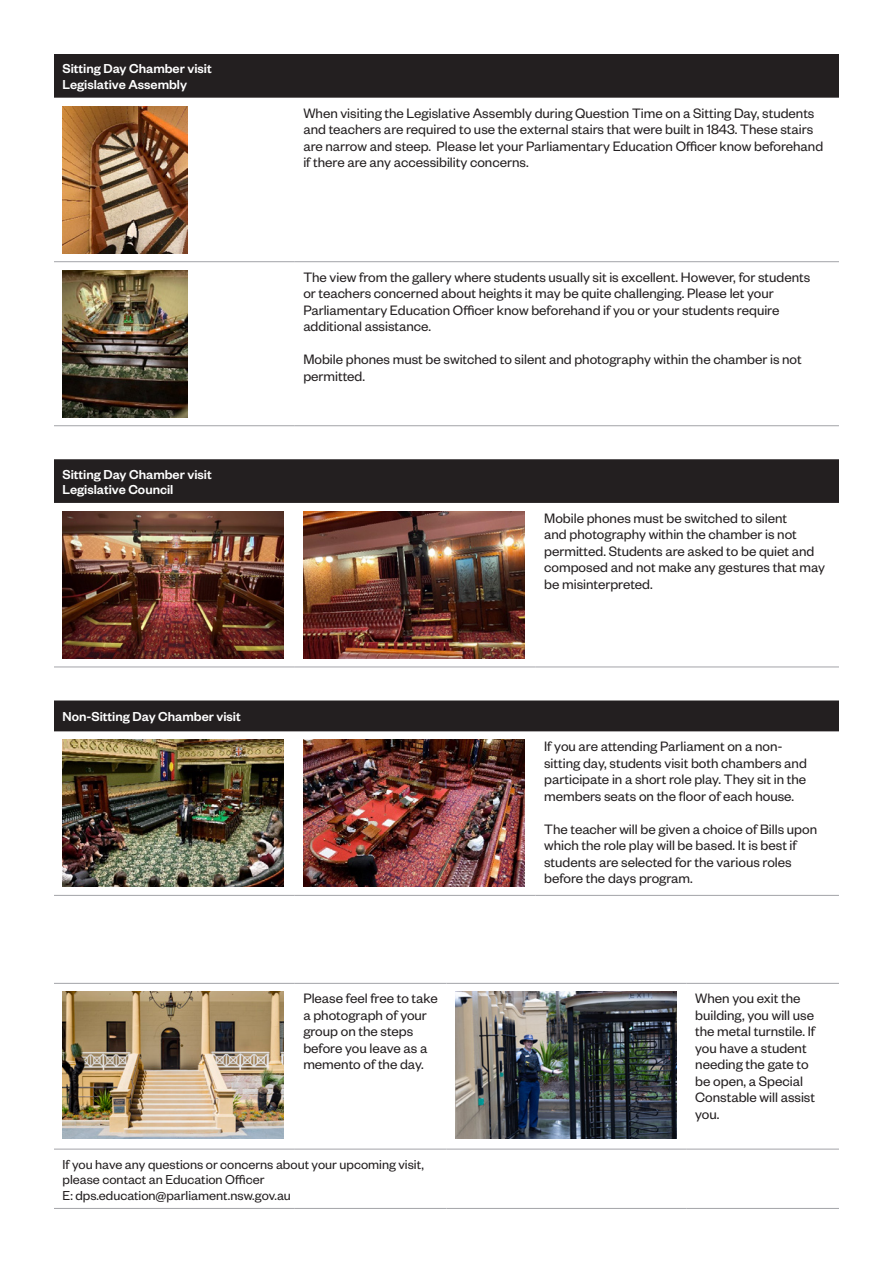
<style>
.page{position:relative;width:893px;height:1263px;background:#fff}
.page>*{position:absolute;margin:0;border:0;box-sizing:border-box;transform-origin:0 0}
.t1{font:15px/16.5px "Founders Grotesk";color:#231f20}
.t2{font:14.25px/15.8px "Founders Grotesk";color:#231f20}
.t3{font:500 14.25px "Founders Grotesk";color:#fff}
</style>
<div class="page">
<div style="left:54px;top:54px;width:785px;height:44px;background:#231f20"></div>
<hr style="left:54px;top:261px;width:241px;height:1px;background:#a8a9ad">
<hr style="left:295px;top:261px;width:544px;height:1px;background:#a8a9ad">
<hr style="left:54px;top:425px;width:241px;height:1px;background:#a8a9ad">
<hr style="left:295px;top:425px;width:544px;height:1px;background:#a8a9ad">
<img style="left:63px;top:106px;width:124px;height:147px">
<img style="left:63px;top:270px;width:125px;height:147px">
<div style="left:54px;top:459px;width:785px;height:44px;background:#231f20"></div>
<hr style="left:54px;top:666px;width:241px;height:1px;background:#a8a9ad">
<hr style="left:295px;top:666px;width:241px;height:1px;background:#a8a9ad">
<hr style="left:536px;top:666px;width:303px;height:1px;background:#a8a9ad">
<img style="left:63px;top:511px;width:221px;height:147px">
<img style="left:303px;top:511px;width:222px;height:147px">
<div style="left:54px;top:700px;width:785px;height:31px;background:#231f20"></div>
<hr style="left:54px;top:895px;width:241px;height:1px;background:#a8a9ad">
<hr style="left:295px;top:895px;width:241px;height:1px;background:#a8a9ad">
<hr style="left:536px;top:895px;width:303px;height:1px;background:#a8a9ad">
<img style="left:63px;top:740px;width:221px;height:147px">
<img style="left:303px;top:740px;width:222px;height:147px">
<hr style="left:54px;top:983px;width:241px;height:1px;background:#a8a9ad">
<hr style="left:295px;top:983px;width:151px;height:1px;background:#a8a9ad">
<hr style="left:446px;top:983px;width:241px;height:1px;background:#a8a9ad">
<hr style="left:687px;top:983px;width:152px;height:1px;background:#a8a9ad">
<hr style="left:54px;top:1148px;width:241px;height:2px;background:#a8a9ad">
<hr style="left:295px;top:1148px;width:151px;height:2px;background:#a8a9ad">
<hr style="left:446px;top:1148px;width:241px;height:2px;background:#a8a9ad">
<hr style="left:687px;top:1148px;width:152px;height:2px;background:#a8a9ad">
<hr style="left:54px;top:1208px;width:241px;height:1px;background:#a8a9ad">
<hr style="left:295px;top:1208px;width:151px;height:1px;background:#a8a9ad">
<hr style="left:446px;top:1208px;width:241px;height:1px;background:#a8a9ad">
<hr style="left:687px;top:1208px;width:152px;height:1px;background:#a8a9ad">
<img style="left:63px;top:992px;width:221px;height:147px">
<img style="left:455px;top:992px;width:221px;height:147px">
<p class="t3" style="left:63px;top:60px;width:151px">Sitting Day Chamber visit</p>
<p class="t3" style="left:63px;top:76px;width:126px">Legislative Assembly</p>
<p class="t3" style="left:63px;top:465px;width:151px">Sitting Day Chamber visit</p>
<p class="t3" style="left:63px;top:481px;width:112px">Legislative Council</p>
<p class="t3" style="left:63px;top:708px;width:180px">Non-Sitting Day Chamber visit</p>
<p class="t1" style="left:303px;top:104px;width:521px">When visiting the Legislative Assembly during Question Time on a Sitting Day, students and teachers are required to use the external stairs that were built in 1843. These stairs are narrow and steep. Please let your Parliamentary Education Officer know beforehand if there are any accessibility concerns.</p>
<p class="t1" style="left:303px;top:268px;width:508px">The view from the gallery where students usually sit is excellent. However, for students or teachers concerned about heights it may be quite challenging. Please let your Parliamentary Education Officer know beforehand if you or your students require additional assistance.</p>
<p class="t1" style="left:303px;top:350px;width:500px">Mobile phones must be switched to silent and photography within the chamber is not permitted.</p>
<p class="t1" style="left:544px;top:509px;width:282px">Mobile phones must be switched to silent<br>and photography within the chamber is not permitted. Students are asked to be quiet and composed and not make any gestures that may be misinterpreted.</p>
<p class="t1" style="left:544px;top:738px;width:264px">If you are attending Parliament on a non&shy;sitting day, students visit both chambers and participate in a short role play. They sit in the members seats on the floor of each house.</p>
<p class="t1" style="left:544px;top:820px;width:275px">The teacher will be given a choice of Bills upon which the role play will be based. It is best if students are selected for the various roles before the days program.</p>
<p class="t1" style="left:303px;top:990px;width:136px">Please feel free to take a photograph of your group on the steps before you leave as a memento of the day.</p>
<p class="t1" style="left:695px;top:990px;width:121px">When you exit the building, you will use the metal turnstile. If you have a student needing the gate to be open, a Special<br>Constable will assist you.</p>
<p class="t2" style="left:63px;top:1155px;width:363px">If you have any questions or concerns about your upcoming visit, please contact an Education Officer</p>
<p class="t2" style="left:63px;top:1187px;width:230px">E: dps.education@parliament.nsw.gov.au</p>
</div>
